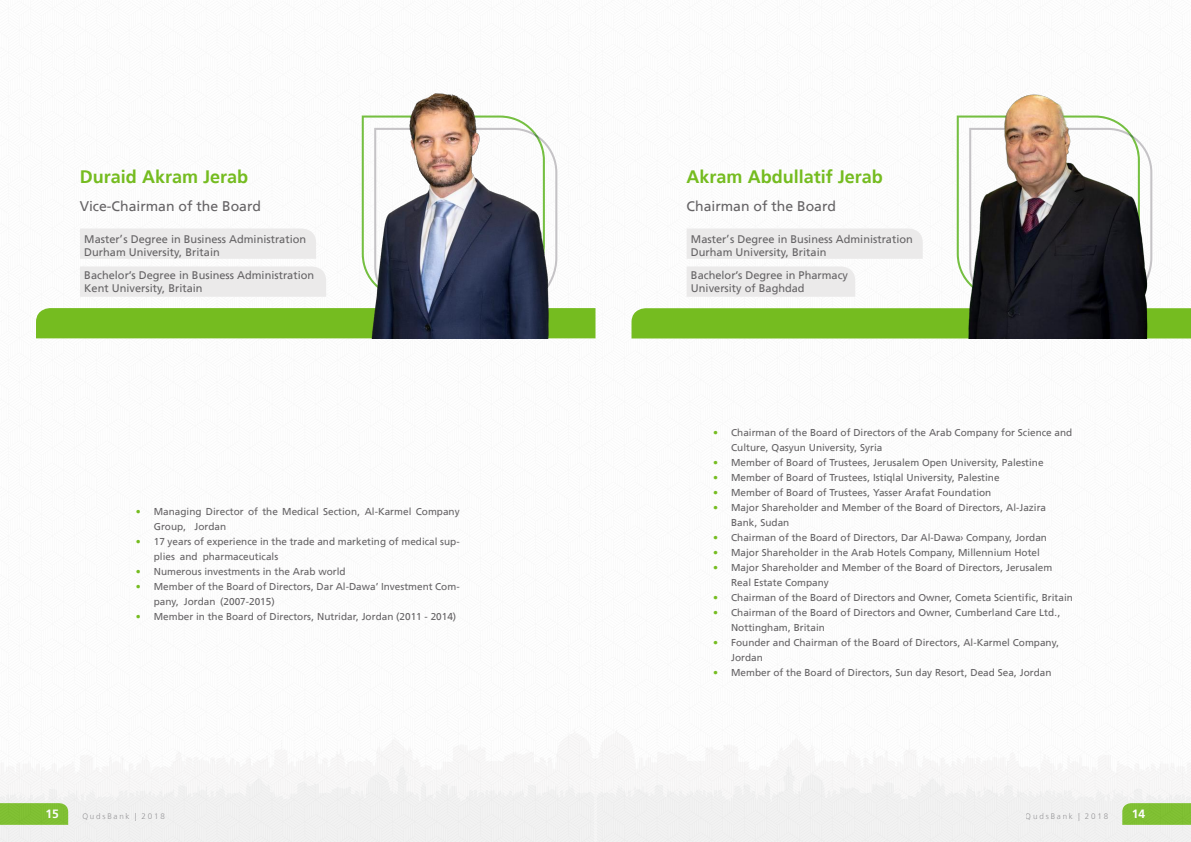
<style>
.page{position:relative;width:1191px;height:842px;background:#fff}
.page>*{position:absolute;margin:0;border:0;box-sizing:border-box;transform-origin:0 0}
.t1{font:700 18px "Frutiger LT Arabic 65";color:#75bc20}
.t2{font:14px "Frutiger LT Arabic 55 Roman";color:#656365}
.t3{font:700 12px "Frutiger LT Arabic 65";color:#fff}
.t4{font:11px/13.2px "Frutiger LT Arabic 55 Roman";color:#656365}
.t5{font:10px/15px "Frutiger LT Arabic 55 Roman";color:#656365}
.t6{font:10px "Frutiger LT Arabic 55 Roman";color:#75bc20}
.t7{font:300 8px "Frutiger LT Arabic 45";letter-spacing:.225em;color:#969698}
</style>
<div class="page">
<img style="left:0;top:115px;width:1191px;height:727px">
<img style="left:958px;top:94px;width:195px;height:22px">
<img style="left:365px;top:93px;width:190px;height:23px">
<svg style="left:631px;top:116px;width:560px;height:222px"></svg>
<svg style="left:36px;top:116px;width:559px;height:222px"></svg>
<h1 class="t1" style="left:80px;top:162px;width:170px">Duraid Akram Jerab</h1>
<h2 class="t2" style="left:80px;top:195px;width:183px">Vice-Chairman of the Board</h2>
<p class="t4" style="left:84px;top:232px;width:223px">Master s Degree in Business Administration<br>Durham University, Britain</p>
<p class="t4" style="left:120px;top:225px;width:5px">,</p>
<p class="t4" style="left:84px;top:268px;width:231px">Bachelor s’ Degree in Business Administration<br>Kent University, Britain</p>
<p class="t6" style="left:136px;top:504px;width:6px">•</p>
<p class="t5" style="left:154px;top:504px;width:307px">Managing Director of the Medical Section, Al-Karmel Company</p>
<p class="t5" style="left:154px;top:519px;width:34px">Group,</p>
<p class="t5" style="left:195px;top:519px;width:33px">Jordan</p>
<p class="t6" style="left:136px;top:534px;width:6px">•</p>
<p class="t5" style="left:154px;top:534px;width:307px">17 years of experience in the trade and marketing of medical sup-</p>
<p class="t5" style="left:154px;top:549px;width:23px">plies</p>
<p class="t5" style="left:180px;top:549px;width:19px">and</p>
<p class="t5" style="left:203px;top:549px;width:77px">pharmaceuticals</p>
<p class="t6" style="left:136px;top:564px;width:6px">•</p>
<p class="t5" style="left:154px;top:564px;width:193px">Numerous investments in the Arab world</p>
<p class="t6" style="left:136px;top:579px;width:6px">•</p>
<p class="t5" style="left:154px;top:579px;width:307px">Member of the Board of Directors, Dar Al-Dawa’ Investment Com-</p>
<p class="t5" style="left:220px;top:594px;width:56px">)2007-2015(</p>
<p class="t5" style="left:184px;top:594px;width:33px">Jordan</p>
<p class="t5" style="left:154px;top:594px;width:27px">pany,</p>
<p class="t6" style="left:136px;top:609px;width:6px">•</p>
<p class="t5" style="left:154px;top:609px;width:304px">Member in the Board of Directors, Nutridar, Jordan )2011 - 2014(</p>
<p class="t3" style="left:45px;top:804px;width:15px">15</p>
<p class="t7" style="left:82px;top:810px;width:49px">QudsBank</p>
<p class="t7" style="left:135px;top:810px;width:3px">|</p>
<p class="t7" style="left:142px;top:810px;width:25px">2018</p>
<h1 class="t1" style="left:686px;top:162px;width:198px">Akram Abdullatif Jerab</h1>
<h2 class="t2" style="left:686px;top:195px;width:151px">Chairman of the Board</h2>
<p class="t4" style="left:691px;top:232px;width:223px">Master s Degree in Business Administration<br>Durham University, Britain</p>
<p class="t4" style="left:726px;top:225px;width:5px">,</p>
<p class="t4" style="left:691px;top:268px;width:159px">Bachelor s’ Degree in Pharmacy<br>University of Baghdad</p>
<p class="t6" style="left:713px;top:424px;width:6px">•</p>
<p class="t6" style="left:713px;top:454px;width:6px">•</p>
<p class="t6" style="left:713px;top:469px;width:6px">•</p>
<p class="t6" style="left:713px;top:484px;width:6px">•</p>
<p class="t6" style="left:713px;top:499px;width:6px">•</p>
<p class="t6" style="left:713px;top:529px;width:6px">•</p>
<p class="t6" style="left:713px;top:544px;width:6px">•</p>
<p class="t6" style="left:713px;top:559px;width:6px">•</p>
<p class="t6" style="left:713px;top:589px;width:6px">•</p>
<p class="t6" style="left:713px;top:604px;width:6px">•</p>
<p class="t6" style="left:713px;top:634px;width:6px">•</p>
<p class="t6" style="left:713px;top:664px;width:6px">•</p>
<p class="t5" style="left:731px;top:425px;width:343px">Chairman of the Board of Directors of the Arab Company for Science and</p>
<p class="t5" style="left:731px;top:440px;width:314px">Culture, Qasyun University, Syria<br>Member of Board of Trustees, Jerusalem Open University, Palestine</p>
<p class="t5" style="left:731px;top:470px;width:270px">Member of Board of Trustees, Istiqlal University, Palestine</p>
<p class="t5" style="left:731px;top:485px;width:262px">Member of Board of Trustees, Yasser Arafat Foundation</p>
<p class="t5" style="left:731px;top:500px;width:316px">Major Shareholder and Member of the Board of Directors, Al-Jazira</p>
<p class="t5" style="left:731px;top:515px;width:317px">Bank, Sudan<br>Chairman of the Board of Directors, Dar Al-Dawa› Company, Jordan</p>
<p class="t5" style="left:731px;top:545px;width:310px">Major Shareholder in the Arab Hotels Company, Millennium Hotel</p>
<p class="t5" style="left:731px;top:560px;width:323px">Major Shareholder and Member of the Board of Directors, Jerusalem</p>
<p class="t5" style="left:731px;top:575px;width:343px">Real Estate Company<br>Chairman of the Board of Directors and Owner, Cometa Scientific, Britain</p>
<p class="t5" style="left:731px;top:605px;width:331px">Chairman of the Board of Directors and Owner, Cumberland Care Ltd.,</p>
<p class="t5" style="left:731px;top:620px;width:330px">Nottingham, Britain<br>Founder and Chairman of the Board of Directors, Al-Karmel Company,</p>
<p class="t5" style="left:731px;top:650px;width:322px">Jordan<br>Member of the Board of Directors, Sun day Resort, Dead Sea, Jordan</p>
<p class="t7" style="left:1025px;top:810px;width:49px">QudsBank</p>
<p class="t7" style="left:1078px;top:810px;width:3px">|</p>
<p class="t7" style="left:1085px;top:810px;width:25px">2018</p>
<p class="t3" style="left:1132px;top:804px;width:15px">14</p>
</div>
